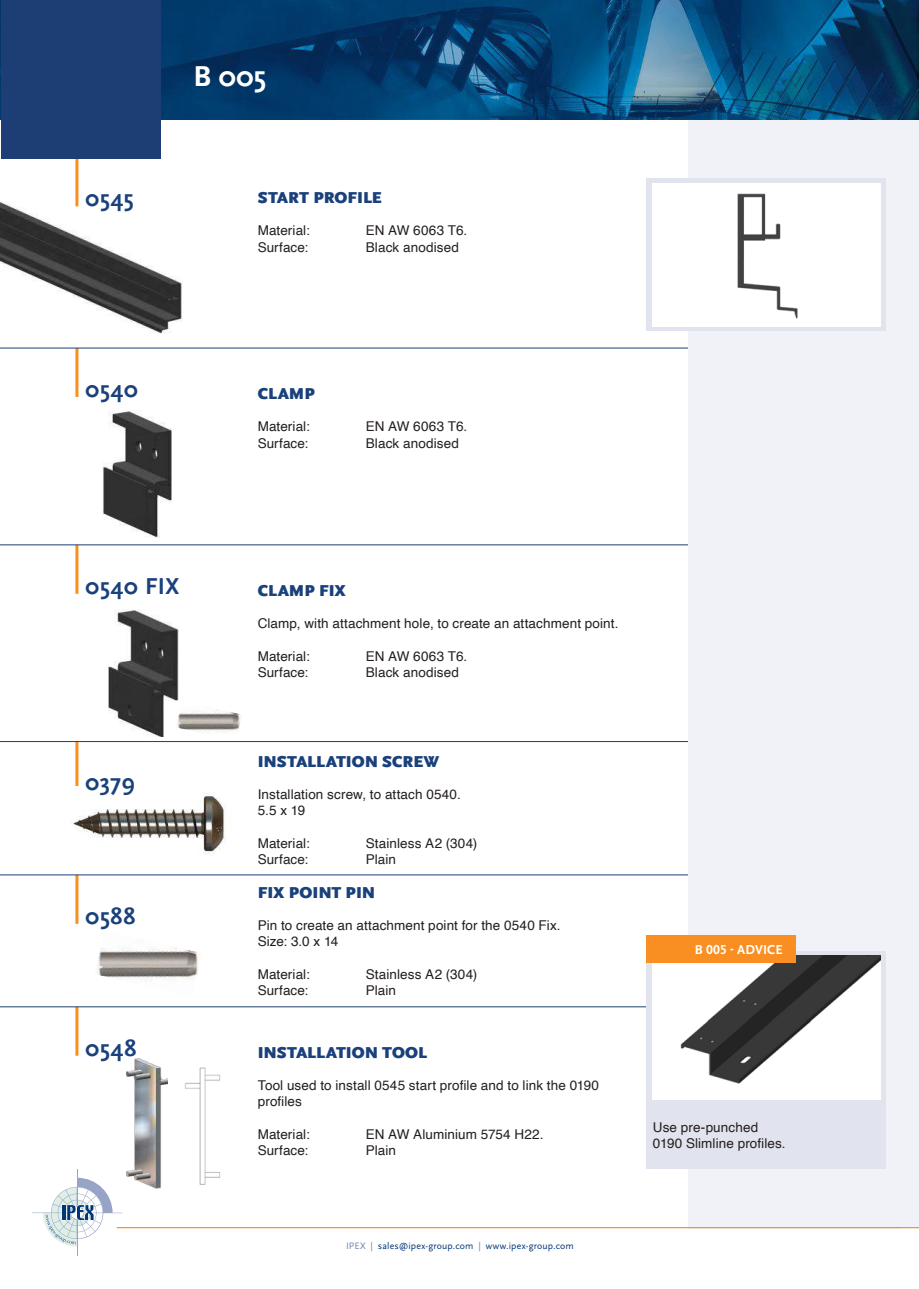
<style>
.page{position:relative;width:919px;height:1289px;background:#fff}
.page>*{position:absolute;margin:0;border:0;box-sizing:border-box;transform-origin:0 0}
.t1{font:700 30px "Scala Sans Pro";color:#fff}
.t2{font:700 24px "Scala Sans Pro";letter-spacing:.025em;color:#1a417b}
.t3{font:900 16.5px "Scala Sans Pro";color:#1a417b}
.t4{font:13.5px/16.2px "Helvetica";letter-spacing:.005em;color:#241f1f}
.t5{font:700 13.5px "Scala Sans Pro";letter-spacing:.005em;color:#fff}
.t6{font:9.75px "Scala Sans Pro";letter-spacing:.015em;color:#003578}
.s1{color:#7183b0}
</style>
<div class="page">
<div style="left:707px;top:13px;width:211px;height:1213px;background:#f1f2f8"></div>
<svg style="left:0;top:1px;width:917px;height:118px"></svg>
<hr style="left:115px;top:1226px;width:803px;height:2px;background:#f98f1c">
<hr style="left:77px;top:1168px;width:1px;height:87px;background:#98a4c7">
<hr style="left:32px;top:1212px;width:90px;height:1px;background:#98a4c7">
<svg style="left:43px;top:1177px;width:78px;height:69px"></svg>
<hr style="left:75px;top:157px;width:3px;height:49px;background:#f98f1c">
<div style="left:1px;top:0;width:159px;height:158px;background:#1d3e75"></div>
<hr style="left:75px;top:348px;width:3px;height:49px;background:#f98f1c">
<hr style="left:75px;top:741px;width:3px;height:49px;background:#f98f1c">
<hr style="left:0;top:348px;width:865px;height:1px;background:#1d3e75">
<hr style="left:0;top:741px;width:865px;height:1px;background:#1d3e75">
<hr style="left:75px;top:545px;width:3px;height:48px;background:#f98f1c">
<hr style="left:0;top:544px;width:865px;height:1px;background:#1d3e75">
<hr style="left:75px;top:874px;width:3px;height:49px;background:#f98f1c">
<hr style="left:0;top:874px;width:865px;height:1px;background:#1d3e75">
<hr style="left:75px;top:1006px;width:3px;height:49px;background:#f98f1c">
<div style="left:687px;top:140px;width:212px;height:1013px;background:#f1f2f8"></div>
<hr style="left:0;top:1006px;width:865px;height:1px;background:#1d3e75">
<div style="left:646px;top:178px;width:239px;height:153px;background:#e1e3ee"></div>
<div style="left:646px;top:951px;width:239px;height:217px;background:#e1e3ee"></div>
<img style="left:71px;top:786px;width:155px;height:69px">
<img style="left:127px;top:1058px;width:41px;height:129px">
<img style="left:97px;top:947px;width:103px;height:33px">
<img style="left:102px;top:410px;width:70px;height:127px">
<img style="left:108px;top:610px;width:70px;height:126px">
<img style="left:185px;top:1067px;width:36px;height:117px">
<img style="left:176px;top:706px;width:65px;height:27px">
<div style="left:651px;top:183px;width:229px;height:143px;background:#fff"></div>
<img style="left:737px;top:193px;width:61px;height:126px">
<div style="left:651px;top:955px;width:229px;height:144px;background:#fff"></div>
<img style="left:679px;top:955px;width:201px;height:129px">
<img style="left:0;top:201px;width:182px;height:132px">
<div style="left:646px;top:934px;width:149px;height:28px;background:#f98f22"></div>
<h2 class="t2" style="left:85px;top:185px;width:50px">0545</h2>
<h1 class="t1" style="left:193px;top:59px;width:74px">B 005</h1>
<p class="t3" style="left:258px;top:188px;width:125px">START PROFILE</p>
<p class="t4" style="left:258px;top:223px;width:53px">Material:</p>
<p class="t4" style="left:366px;top:223px;width:103px">EN AW 6063 T6.</p>
<p class="t4" style="left:258px;top:239px;width:52px">Surface:</p>
<p class="t4" style="left:366px;top:239px;width:95px">Black anodised</p>
<h2 class="t2" style="left:85px;top:375px;width:54px">0540</h2>
<h2 class="t2" style="left:85px;top:572px;width:95px">0540 FIX</h2>
<h2 class="t2" style="left:85px;top:768px;width:51px">0379</h2>
<h2 class="t2" style="left:85px;top:902px;width:52px">0588</h2>
<h2 class="t2" style="left:85px;top:1034px;width:52px">0548</h2>
<p class="t3" style="left:258px;top:384px;width:58px">CLAMP</p>
<p class="t4" style="left:258px;top:419px;width:53px">Material:</p>
<p class="t4" style="left:366px;top:419px;width:103px">EN AW 6063 T6.</p>
<p class="t4" style="left:258px;top:435px;width:52px">Surface:</p>
<p class="t4" style="left:366px;top:435px;width:95px">Black anodised</p>
<p class="t3" style="left:258px;top:581px;width:89px">CLAMP FIX</p>
<p class="t4" style="left:258px;top:616px;width:362px">Clamp, with attachment hole, to create an attachment point.</p>
<p class="t4" style="left:258px;top:648px;width:53px">Material:</p>
<p class="t4" style="left:366px;top:648px;width:103px">EN AW 6063 T6.</p>
<p class="t4" style="left:258px;top:664px;width:52px">Surface:</p>
<p class="t4" style="left:366px;top:664px;width:95px">Black anodised</p>
<p class="t3" style="left:258px;top:751px;width:183px">INSTALLATION SCREW</p>
<p class="t4" style="left:258px;top:786px;width:204px">Installation screw, to attach 0540.<br>5.5 x 19</p>
<p class="t4" style="left:258px;top:835px;width:53px">Material:</p>
<p class="t4" style="left:366px;top:835px;width:113px">Stainless A2 (304)</p>
<p class="t4" style="left:258px;top:851px;width:52px">Surface:</p>
<p class="t4" style="left:366px;top:851px;width:32px">Plain</p>
<p class="t3" style="left:258px;top:882px;width:119px">FIX POINT PIN</p>
<p class="t4" style="left:258px;top:917px;width:304px">Pin to create an attachment point for the 0540 Fix.<br>Size: 3.0 x 14</p>
<p class="t4" style="left:258px;top:966px;width:53px">Material:</p>
<p class="t4" style="left:366px;top:966px;width:113px">Stainless A2 (304)</p>
<p class="t4" style="left:258px;top:982px;width:52px">Surface:</p>
<p class="t4" style="left:366px;top:982px;width:32px">Plain</p>
<p class="t3" style="left:258px;top:1042px;width:171px">INSTALLATION TOOL</p>
<p class="t4" style="left:258px;top:1077px;width:343px">Tool used to install 0545 start profile and to link the 0190 profiles</p>
<p class="t4" style="left:258px;top:1126px;width:53px">Material:</p>
<p class="t4" style="left:366px;top:1126px;width:179px">EN AW Aluminium 5754 H22.</p>
<p class="t4" style="left:258px;top:1142px;width:52px">Surface:</p>
<p class="t4" style="left:366px;top:1142px;width:32px">Plain</p>
<p class="t6" style="left:346px;top:1240px;width:229px"><span class="s1">IPEX |</span> sales@ipex-group.com <span class="s1">|</span> www.ipex-group.com</p>
<p class="t5" style="left:694px;top:941px;width:89px">B 005 - ADVICE</p>
<p class="t4" style="left:652px;top:1119px;width:134px">Use pre-punched<br>0190 Slimline profiles.</p>
</div>
